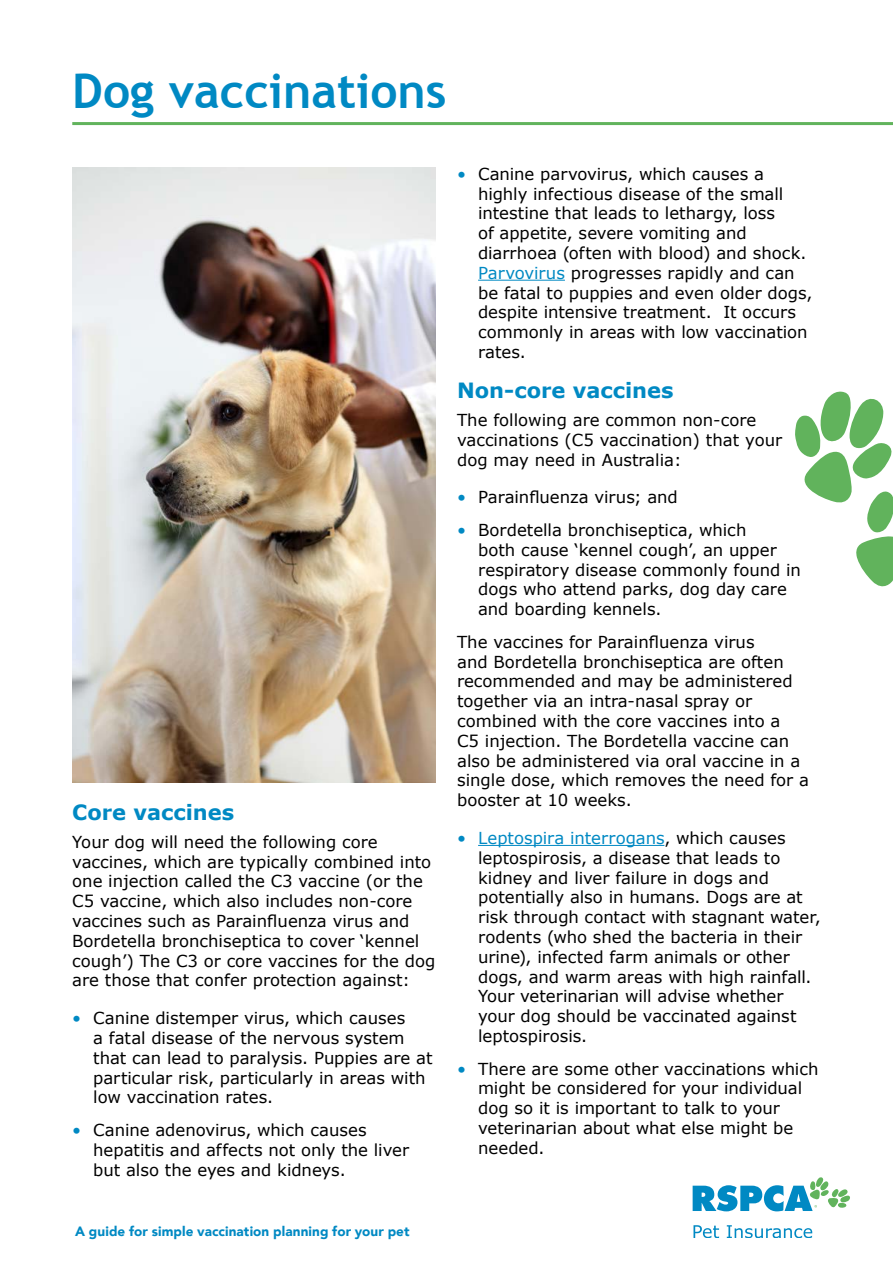
<style>
.page{position:relative;width:893px;height:1263px;background:#fff}
.page>*{position:absolute;margin:0;border:0;box-sizing:border-box;transform-origin:0 0}
.t1{font:700 48px "Trebuchet MS";color:#0089c3}
.t2{font:700 21px "Verdana";color:#0089c3}
.t3{font:16.5px/19.8px "Verdana";color:#000}
.t4{font:900 13.5px "Avenir";letter-spacing:.005em;color:#0089c3}
.s1{color:#0089c3}
</style>
<div class="page">
<svg style="left:693px;top:1225px;width:26px;height:13px"></svg>
<svg style="left:727px;top:1225px;width:85px;height:13px"></svg>
<svg style="left:693px;top:1177px;width:157px;height:34px"></svg>
<hr style="left:72px;top:122px;width:821px;height:3px;background:#61b35c">
<hr style="left:478px;top:280px;width:87px;height:1px;background:#0089c3">
<hr style="left:478px;top:845px;width:186px;height:1px;background:#0089c3">
<img style="left:72px;top:167px;width:364px;height:615px">
<svg style="left:795px;top:391px;width:98px;height:196px"></svg>
<h1 class="t1" style="left:72px;top:61px;width:376px">Dog vaccinations</h1>
<p class="t2" style="left:72px;top:798px;width:164px">Core vaccines</p>
<p class="t3" style="left:72px;top:832px;width:365px">Your dog will need the following core vaccines, which are typically combined into one injection called the C3 vaccine (or the C5 vaccine, which also includes non-core vaccines such as Parainfluenza virus and Bordetella bronchiseptica to cover ‘kennel cough’) The C3 or core vaccines for the dog are those that confer protection against:</p>
<p class="t3" style="left:93px;top:1008px;width:341px;text-indent:-21px"><span class="s1">•</span> Canine distemper virus, which causes<br>a fatal disease of the nervous system that can lead to paralysis. Puppies are at particular risk, particularly in areas with low vaccination rates.</p>
<p class="t3" style="left:93px;top:1120px;width:317px;text-indent:-21px"><span class="s1">•</span> Canine adenovirus, which causes hepatitis and affects not only the liver but also the eyes and kidneys.</p>
<p class="t4" style="left:75px;top:1220px;width:336px">A guide for simple vaccination planning for your pet</p>
<p class="t3" style="left:478px;top:164px;width:336px;text-indent:-21px"><span class="s1">•</span> Canine parvovirus, which causes a highly infectious disease of the small intestine that leads to lethargy, loss<br>of appetite, severe vomiting and diarrhoea (often with blood) and shock.<br><span class="s1">Parvovirus</span> progresses rapidly and can be fatal to puppies and even older dogs, despite intensive treatment. It occurs commonly in areas with low vaccination rates.</p>
<p class="t2" style="left:457px;top:376px;width:218px">Non-core vaccines</p>
<p class="t3" style="left:457px;top:410px;width:327px">The following are common non-core vaccinations (C5 vaccination) that your dog may need in Australia:</p>
<p class="t3" style="left:457px;top:488px;width:222px"><span class="s1">•</span> Parainfluenza virus; and</p>
<p class="t3" style="left:478px;top:520px;width:324px;text-indent:-21px"><span class="s1">•</span> Bordetella bronchiseptica, which<br>both cause ‘kennel cough’, an upper respiratory disease commonly found in dogs who attend parks, dog day care and boarding kennels.</p>
<p class="t3" style="left:457px;top:632px;width:353px">The vaccines for Parainfluenza virus<br>and Bordetella bronchiseptica are often recommended and may be administered together via an intra-nasal spray or combined with the core vaccines into a<br>C5 injection. The Bordetella vaccine can also be administered via oral vaccine in a single dose, which removes the need for a booster at 10 weeks.</p>
<p class="t3" style="left:478px;top:828px;width:344px;text-indent:-21px"><span class="s1">• Leptospira interrogans</span>, which causes leptospirosis, a disease that leads to kidney and liver failure in dogs and potentially also in humans. Dogs are at risk through contact with stagnant water, rodents (who shed the bacteria in their urine), infected farm animals or other dogs, and warm areas with high rainfall.<br>Your veterinarian will advise whether your dog should be vaccinated against leptospirosis.</p>
<p class="t3" style="left:478px;top:1059px;width:342px;text-indent:-21px"><span class="s1">•</span> There are some other vaccinations which might be considered for your individual dog so it is important to talk to your veterinarian about what else might be needed.</p>
</div>
